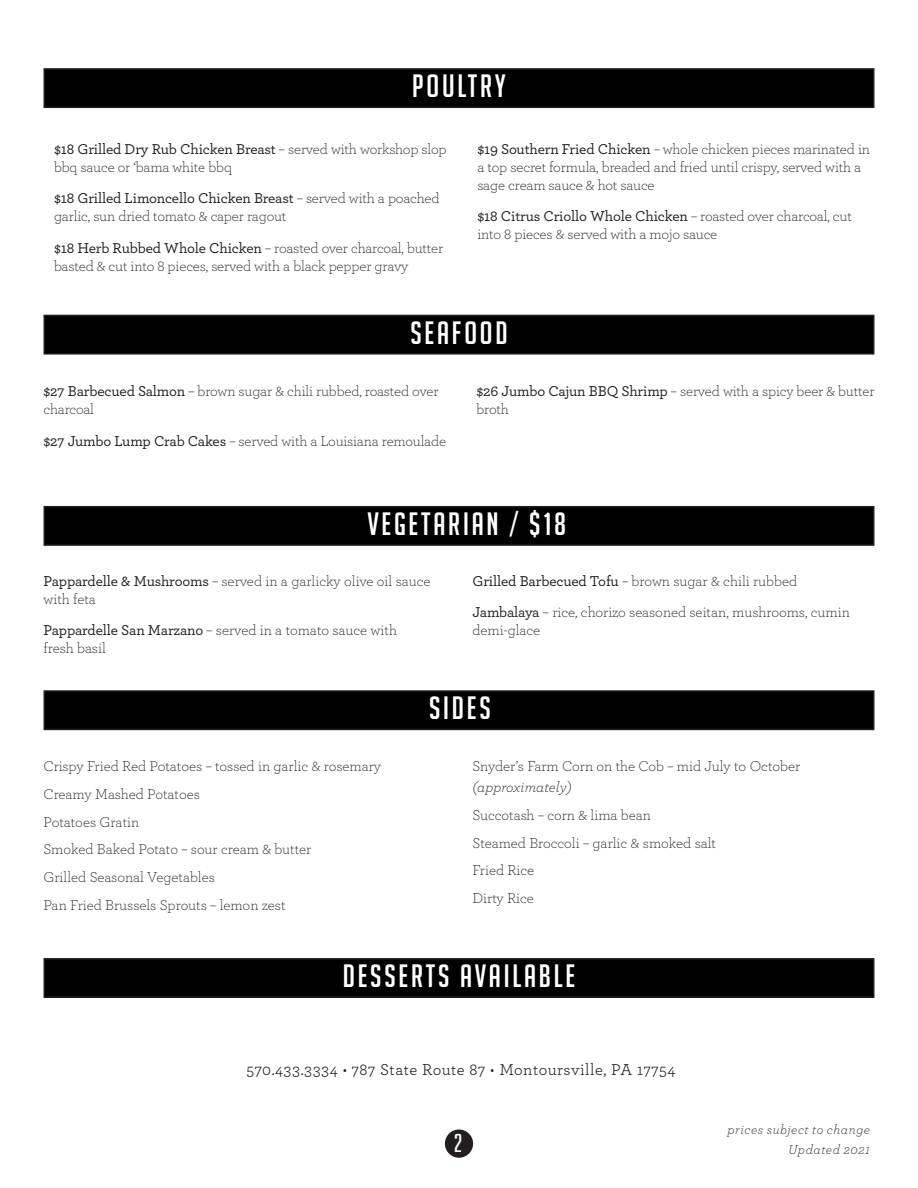
<style>
.page{position:relative;width:918px;height:1188px;background:#fff}
.page>*{position:absolute;margin:0;border:0;box-sizing:border-box;transform-origin:0 0}
.t1{font:31.5px "Big Noodle Titling";letter-spacing:.09em;color:#fff}
.t2{font:27.3px "Fairview";color:#fff}
.t3{font:16.5px "Archer Pro";letter-spacing:.03em;color:#231f20}
.t4{font:300 15px/18px "Archer Pro";letter-spacing:-.01em;color:#231f20}
.t5{font:italic 300 13.5px "Archer Pro";letter-spacing:.04em;color:#231f20}
.s1{font-weight:500}
.s2{font-style:italic}
</style>
<div class="page">
<div style="left:44px;top:691px;width:830px;height:38px;background:#000"></div>
<div style="left:44px;top:690px;width:830px;height:40px;border:2px solid #231f20"></div>
<div style="left:44px;top:959px;width:830px;height:38px;background:#000"></div>
<div style="left:44px;top:958px;width:830px;height:40px;border:2px solid #231f20"></div>
<div style="left:445px;top:1130px;width:28px;height:28px;background:#231f20;border-radius:50%"></div>
<div style="left:44px;top:69px;width:830px;height:38px;background:#000"></div>
<div style="left:44px;top:68px;width:830px;height:40px;border:2px solid #231f20"></div>
<div style="left:44px;top:315px;width:830px;height:39px;background:#000"></div>
<div style="left:44px;top:315px;width:830px;height:40px;border:2px solid #231f20"></div>
<div style="left:44px;top:507px;width:830px;height:38px;background:#000"></div>
<div style="left:44px;top:506px;width:830px;height:40px;border:2px solid #231f20"></div>
<p class="t1" style="left:412px;top:69px;width:95px">POULTRY</p>
<p class="t4" style="left:54px;top:139px;width:394px"><span class="s1">$18 Grilled Dry Rub Chicken Breast</span> – served with workshop slop bbq sauce or ‘bama white bbq</p>
<p class="t4" style="left:54px;top:189px;width:387px"><span class="s1">$18 Grilled Limoncello Chicken Breast</span> – served with a poached garlic, sun dried tomato &amp; caper ragout</p>
<p class="t4" style="left:54px;top:238px;width:391px"><span class="s1">$18 Herb Rubbed Whole Chicken</span> – roasted over charcoal, butter basted &amp; cut into 8 pieces, served with a black pepper gravy</p>
<p class="t4" style="left:477px;top:139px;width:394px"><span class="s1">$19 Southern Fried Chicken</span> – whole chicken pieces marinated in a top secret formula, breaded and fried until crispy, served with a sage cream sauce &amp; hot sauce</p>
<p class="t4" style="left:477px;top:207px;width:376px"><span class="s1">$18 Citrus Criollo Whole Chicken</span> – roasted over charcoal, cut into 8 pieces &amp; served with a mojo sauce</p>
<p class="t1" style="left:410px;top:316px;width:99px">SEAFOOD</p>
<p class="t4" style="left:44px;top:382px;width:397px"><span class="s1">$27 Barbecued Salmon</span> – brown sugar &amp; chili rubbed, roasted over charcoal</p>
<p class="t4" style="left:44px;top:431px;width:404px"><span class="s1">$27 Jumbo Lump Crab Cakes</span> – served with a Louisiana remoulade</p>
<p class="t4" style="left:476px;top:382px;width:400px"><span class="s1">$26 Jumbo Cajun BBQ Shrimp</span> – served with a spicy beer &amp; butter broth</p>
<p class="t1" style="left:368px;top:507px;width:200px">VEGETARIAN / $18</p>
<p class="t4" style="left:44px;top:571px;width:389px"><span class="s1">Pappardelle &amp; Mushrooms</span> – served in a garlicky olive oil sauce with feta</p>
<p class="t4" style="left:44px;top:621px;width:355px"><span class="s1">Pappardelle San Marzano</span> – served in a tomato sauce with fresh basil</p>
<p class="t4" style="left:472px;top:571px;width:326px"><span class="s1">Grilled Barbecued Tofu</span> – brown sugar &amp; chili rubbed</p>
<p class="t4" style="left:472px;top:603px;width:379px"><span class="s1">Jambalaya</span> – rice, chorizo seasoned seitan, mushrooms, cumin demi-glace</p>
<p class="t4" style="left:44px;top:757px;width:339px">Crispy Fried Red Potatoes – tossed in garlic &amp; rosemary</p>
<p class="t4" style="left:44px;top:784px;width:158px">Creamy Mashed Potatoes</p>
<p class="t4" style="left:44px;top:812px;width:97px">Potatoes Gratin</p>
<p class="t4" style="left:44px;top:840px;width:269px">Smoked Baked Potato – sour cream &amp; butter</p>
<p class="t4" style="left:44px;top:868px;width:173px">Grilled Seasonal Vegetables</p>
<p class="t4" style="left:44px;top:895px;width:244px">Pan Fried Brussels Sprouts – lemon zest</p>
<p class="t1" style="left:429px;top:691px;width:63px">SIDES</p>
<p class="t4" style="left:472px;top:755px;width:329px;line-height:21px">Snyder’s Farm Corn on the Cob – mid July to October <span class="s2">(approximately)</span></p>
<p class="t4" style="left:472px;top:805px;width:180px">Succotash – corn &amp; lima bean</p>
<p class="t4" style="left:472px;top:833px;width:245px">Steamed Broccoli – garlic &amp; smoked salt</p>
<p class="t4" style="left:472px;top:861px;width:63px">Fried Rice</p>
<p class="t4" style="left:472px;top:889px;width:63px">Dirty Rice</p>
<p class="t1" style="left:343px;top:959px;width:234px">DESSERTS AVAILABLE</p>
<p class="t3" style="left:247px;top:1058px;width:431px">570.433.3334 • 787 State Route 87 • Montoursville, PA 17754</p>
<p class="t2" style="left:454px;top:1129px;width:10px">2</p>
<p class="t5" style="left:728px;top:1120px;width:144px">prices subject to change</p>
<p class="t5" style="left:788px;top:1140px;width:83px">Updated 2021</p>
</div>
